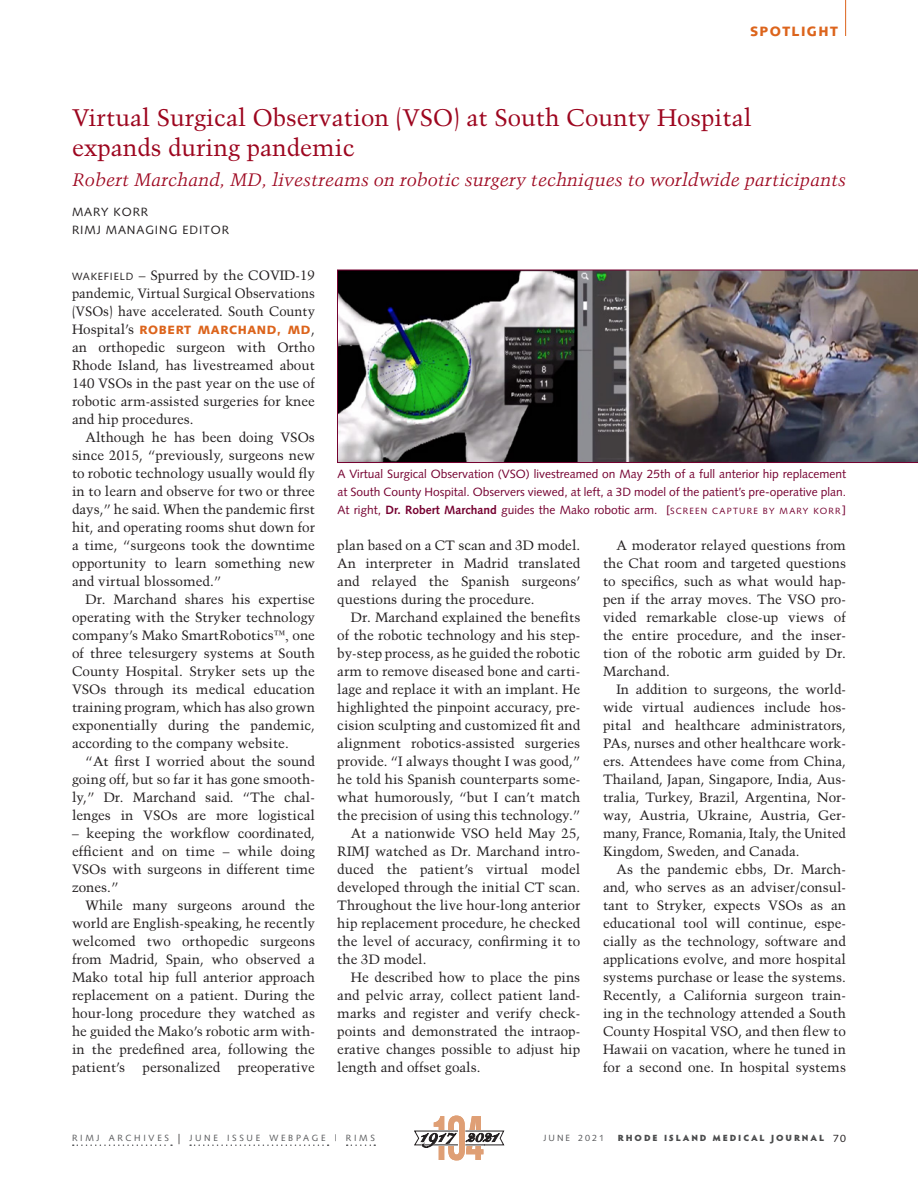
<style>
.page{position:relative;width:918px;height:1188px;background:#fff}
.page>*{position:absolute;margin:0;border:0;box-sizing:border-box;transform-origin:0 0}
.COLUMN_Headline_red{font:24px/30px "Trump Mediaeval";color:#9d061f}
.column_Headline_ital{font:italic 18px "Trump Mediaeval";color:#9d061f}
.clinical_text__9_12{font:13.5px/18px "Trump Mediaeval";color:#231f20;text-align:justify}
.clinical_text_1st_pa{font:13.5px/18px "Trump Mediaeval";color:#231f20;text-align:justify}
.dept_orange{font:900 13.5px "Syntax";letter-spacing:.1em;color:#dc641c}
.People_caption{font:12px/18px "Syntax";color:#750130;text-align:justify}
.clinical_text_1st_pa-2{font:900 12px "Syntax";letter-spacing:.05em;color:#dc641c}
.byline_author{font:12px/18px "Syntax";letter-spacing:.075em;color:#231f20}
.t1{font:9px "Syntax";letter-spacing:.3em;color:#57585a}
.t2{font:900 9px "Hypatia Sans Pro";letter-spacing:.21em;color:#4b4c4d}
.t3{font:9px "Syntax";letter-spacing:.225em;color:#57585a}
.s1{font-family:"Syntax";font-size:10.5px}
.s2{font-family:"Trump Mediaeval";font-weight:400;font-size:13.5px;color:#231f20}
.s3{font-family:"Times New Roman";font-size:15px}
.s4{font-weight:700}
.s5{font-size:9px}
.s6{font-size:13.5px;color:#231f20}
.s7{font-family:"Syntax";font-weight:400;font-size:10.5px;color:#231f20}
</style>
<div class="page">
<hr style="left:845px;top:0;width:1px;height:36px;background:#dc641c">
<svg style="left:73px;top:1144px;width:99px;height:2px"></svg>
<svg style="left:190px;top:1144px;width:139px;height:2px"></svg>
<svg style="left:347px;top:1144px;width:28px;height:2px"></svg>
<svg style="left:414px;top:1116px;width:90px;height:44px"></svg>
<img style="left:337px;top:270px;width:581px;height:193px">
<p class="dept_orange" style="left:750px;top:23px;width:89px">SPOTLIGHT</p>
<p class="COLUMN_Headline_red" style="left:72px;top:103px;width:681px">Virtual Surgical Observation (VSO) at South County Hospital expands during pandemic</p>
<p class="column_Headline_ital" style="left:72px;top:169px;width:775px">Robert Marchand, MD, livestreams on robotic surgery techniques to worldwide participants</p>
<p class="byline_author" style="left:72px;top:203px;width:159px">MARY KORR<br>RIMJ MANAGING EDITOR</p>
<p class="clinical_text_1st_pa" style="left:72px;top:266px;width:245px"><span class="s1">WAKEFIELD</span> – Spurred by the COVID-19 pandemic, Virtual Surgical Observations (VSOs) have accelerated. South County</p>
<p class="clinical_text_1st_pa-2" style="left:72px;top:323px;width:244px"><span class="s2">Hospital’s</span> ROBERT MARCHAND, MD<span class="s2">,</span></p>
<p class="clinical_text_1st_pa" style="left:72px;top:338px;width:245px">an orthopedic surgeon with Ortho Rhode Island, has livestreamed about 140 VSOs in the past year on the use of robotic arm-assisted surgeries for knee and hip procedures.</p>
<p class="clinical_text__9_12" style="left:72px;top:428px;width:245px;text-indent:14px">Although he has been doing VSOs since 2015, “previously, surgeons new to robotic technology usually would fly in to learn and observe for two or three days,” he said. When the pandemic first hit, and operating rooms shut down for a time, “surgeons took the downtime opportunity to learn something new and virtual blossomed.”</p>
<p class="clinical_text__9_12" style="left:72px;top:590px;width:245px;text-indent:14px">Dr. Marchand shares his expertise operating with the Stryker technology company’s Mako SmartRobotics™<span class="s3">,</span> one of three telesurgery systems at South County Hospital. Stryker sets up the VSOs through its medical education training program, which has also grown exponentially during the pandemic, according to the company website.</p>
<p class="clinical_text__9_12" style="left:72px;top:752px;width:245px;text-indent:14px">“At first I worried about the sound going off, but so far it has gone smooth&shy;ly,” Dr. Marchand said. “The chal&shy;lenges in VSOs are more logistical</p>
<p class="clinical_text__9_12" style="left:72px;top:824px;width:245px">– keeping the workflow coordinated, efficient and on time – while doing VSOs with surgeons in different time zones.”</p>
<p class="clinical_text__9_12" style="left:72px;top:896px;width:245px;text-indent:14px">While many surgeons around the world are English-speaking, he recently welcomed two orthopedic surgeons from Madrid, Spain, who observed a Mako total hip full anterior approach replacement on a patient. During the hour-long procedure they watched as he guided the Mako’s robotic arm with&shy;in the predefined area, following the patient’s</p>
<p class="People_caption" style="left:338px;top:465px;width:510px">A Virtual Surgical Observation (VSO) livestreamed on May 25th of a full anterior hip replacement at South County Hospital. Observers viewed, at left, a 3D model of the patient’s pre-operative plan.<br>At right, <span class="s4">Dr. Robert Marchand</span> guides the Mako robotic arm. [<span class="s5">SCREEN CAPTURE BY MARY KORR</span>]</p>
<p class="clinical_text__9_12" style="left:337px;top:536px;width:245px">plan based on a CT scan and 3D model.<br>An interpreter in Madrid translated and relayed the Spanish surgeons’ questions during the procedure.</p>
<p class="clinical_text__9_12" style="left:337px;top:608px;width:245px;text-indent:14px">Dr. Marchand explained the benefits of the robotic technology and his step&shy;by-step process, as he guided the robotic arm to remove diseased bone and carti&shy;lage and replace it with an implant. He highlighted the pinpoint accuracy, pre&shy;cision sculpting and customized fit and alignment robotics-assisted surgeries provide. “I always thought I was good,” he told his Spanish counterparts some&shy;what humorously, “but I can’t match the precision of using this technology.”</p>
<p class="clinical_text__9_12" style="left:337px;top:824px;width:245px;text-indent:14px">At a nationwide VSO held May 25, RIMJ watched as Dr. Marchand intro&shy;duced the patient’s virtual model developed through the initial CT scan.<br>Throughout the live hour-long anterior hip replacement procedure, he checked the level of accuracy, confirming it to the 3D model.</p>
<p class="clinical_text__9_12" style="left:337px;top:968px;width:245px;text-indent:14px">He described how to place the pins and pelvic array, collect patient land&shy;marks and register and verify check&shy;points and demonstrated the intraop&shy;erative changes possible to adjust hip length and offset goals.</p>
<p class="clinical_text__9_12" style="left:603px;top:536px;width:245px;text-indent:14px">A moderator relayed questions from the Chat room and targeted questions to specifics, such as what would hap&shy;pen if the array moves. The VSO pro&shy;vided remarkable close-up views of the entire procedure, and the inser&shy;tion of the robotic arm guided by Dr.<br>Marchand.</p>
<p class="clinical_text__9_12" style="left:603px;top:680px;width:245px;text-indent:14px">In addition to surgeons, the world&shy;wide virtual audiences include hos&shy;pital and healthcare administrators, PAs, nurses and other healthcare work&shy;ers. Attendees have come from China, Thailand, Japan, Singapore, India, Aus&shy;tralia, Turkey, Brazil, Argentina, Nor&shy;way, Austria, Ukraine, Austria, Ger&shy;many, France, Romania, Italy, the United Kingdom, Sweden, and Canada.</p>
<p class="clinical_text__9_12" style="left:603px;top:860px;width:245px;text-indent:14px">As the pandemic ebbs, Dr. March&shy;and, who serves as an adviser/consul&shy;tant to Stryker, expects VSOs as an educational tool will continue, espe&shy;cially as the technology, software and applications evolve, and more hospital systems purchase or lease the systems.<br>Recently, a California surgeon train&shy;ing in the technology attended a South County Hospital VSO, and then flew to Hawaii on vacation, where he tuned in for a second one. In hospital systems</p>
<p class="clinical_text__9_12" style="left:142px;top:1058px;width:80px">personalized</p>
<p class="clinical_text__9_12" style="left:238px;top:1058px;width:79px">preoperative</p>
<p class="t1" style="left:72px;top:1132px;width:304px">RIMJ ARCHIVES <span class="s6">|</span> JUNE ISSUE WEBPAGE | RIMS</p>
<p class="t3" style="left:544px;top:1132px;width:62px">JUNE 2021</p>
<p class="t2" style="left:618px;top:1131px;width:230px">RHODE ISLAND MEDICAL JOURNAL <span class="s7">70</span></p>
</div>
